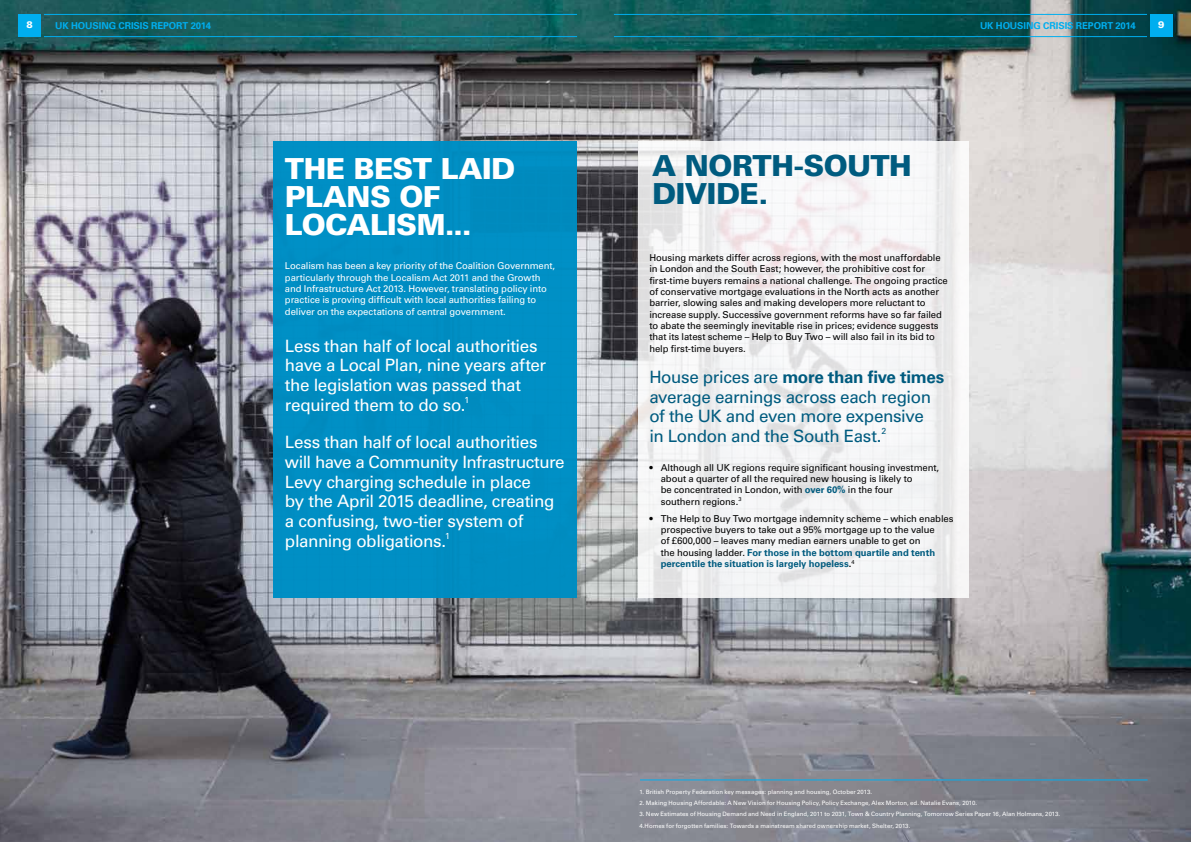
<style>
.page{position:relative;width:1191px;height:842px;background:#fff}
.page>*{position:absolute;margin:0;border:0;box-sizing:border-box;transform-origin:0 0}
.t1{font:900 29px/28.3px "Univers LT";letter-spacing:-.02em;color:#fff}
.t2{font:900 29px/28.3px "Univers LT";letter-spacing:-.02em;color:#005b7f}
.t3{font:17px/19.8px "Univers LT";letter-spacing:-.025em;color:#fff}
.t4{font:17px/19.8px "Univers LT";letter-spacing:-.025em;color:#005b7f}
.t5{font:9.5px/11.3px "Univers LT";letter-spacing:-.01em;color:#000}
.t6{font:9.5px/11.3px "Univers LT";letter-spacing:-.01em;color:#fff}
.t7{font:700 9.5px "Univers LT";letter-spacing:-.01em;color:#00aeef}
.t8{font:900 9.5px "Univers LT";color:#fff}
.t9{font:8.7px "Univers LT";color:#fff}
.t10{font:8.7px "Univers LT";color:#005b7f}
.t11{font:6px/11.3px "Univers LT";letter-spacing:.005em;color:#fff}
.s1{font-weight:700}
.s2{font-weight:700;color:#005b7f}
</style>
<div class="page">
<img style="left:0;top:0;width:1191px;height:842px">
<svg style="left:637px;top:142px;width:331px;height:456px;fill:#f4f5f6"></svg>
<div style="left:274px;top:142px;width:303px;height:456px;background:#0092c8"></div>
<hr style="left:640px;top:780px;width:507px;height:1px;background:#00aeef">
<div style="left:1149px;top:14px;width:23px;height:23px;background:#00aeef"></div>
<div style="left:18px;top:14px;width:23px;height:23px;background:#00aeef"></div>
<hr style="left:614px;top:14px;width:533px;height:1px;background:#00aeef">
<hr style="left:44px;top:36px;width:533px;height:1px;background:#00aeef">
<hr style="left:44px;top:14px;width:533px;height:1px;background:#00aeef">
<hr style="left:614px;top:36px;width:533px;height:1px;background:#00aeef">
<p class="t8" style="left:27px;top:19px;width:8px">8</p>
<p class="t7" style="left:55px;top:20px;width:70px">UK HOUSING crisis</p>
<p class="t7" style="left:151px;top:20px;width:8px">report</p>
<p class="t7" style="left:191px;top:20px;width:22px">2014</p>
<p class="t7" style="left:980px;top:20px;width:70px">UK HOUSING crisis</p>
<p class="t7" style="left:1075px;top:20px;width:8px">report</p>
<p class="t7" style="left:1115px;top:20px;width:22px">2014</p>
<p class="t8" style="left:1158px;top:19px;width:8px">9</p>
<h1 class="t1" style="left:285px;top:154px;width:214px">TH E BEST LAID<br>PLANS OF<br>LOCALISM</h1>
<h1 class="t1" style="left:445px;top:210px;width:28px">...</h1>
<p class="t6" style="left:285px;top:260px;width:272px">Localism has been a key priority of the Coalition Government, particularly through the Localism Act 2011 and the Growth and Infrastructure Act 2013. However, translating policy into practice is proving difficult with local authorities failing to deliver on the expectations of central government.</p>
<h2 class="t3" style="left:285px;top:336px;width:263px">Less than half of local authorities have a Local Plan, nine years after the legislation was passed that required them to do so.</h2>
<p class="t9" style="left:464px;top:395px;width:6px">1</p>
<h2 class="t3" style="left:285px;top:432px;width:281px">Less than half of local authorities will have a Community Infrastructure<br>Levy charging schedule in place<br>by the April 2015 deadline, creating a confusing, two-tier system of planning obligations.</h2>
<p class="t9" style="left:445px;top:531px;width:6px">1</p>
<h1 class="t2" style="left:652px;top:151px;width:257px">A NORTH-SOUTH<br>DIVID</h1>
<h1 class="t2" style="left:739px;top:179px;width:30px">E.</h1>
<p class="t5" style="left:649px;top:252px;width:300px">Housing markets differ across regions, with the most unaffordable in London and the South East; however, the prohibitive cost for first-time buyers remains a national challenge. The ongoing practice of conservative mortgage evaluations in the North acts as another barrier, slowing sales and making developers more reluctant to increase supply. Successive government reforms have so far failed to abate the seemingly inevitable rise in prices; evidence suggests that its latest scheme – Help to Buy Two – will also fail in its bid to help first-time buyers.</p>
<h2 class="t4" style="left:649px;top:367px;width:296px">House prices are <span class="s1">more than five times </span>average earnings across each region of the UK and even more expensive<br>in London and the South East.</h2>
<p class="t10" style="left:881px;top:426px;width:6px">2</p>
<p class="t5" style="left:660px;top:462px;width:280px;text-indent:-11px">• Although all UK regions require significant housing investment, about a quarter of all the required new housing is likely to<br>be concentrated in London, with <span class="s2">over 60%</span> in the four<br>southern regions.<sup>3</sup></p>
<p class="t5" style="left:660px;top:513px;width:294px;text-indent:-11px">• The Help to Buy Two mortgage indemnity scheme – which enables prospective buyers to take out a 95% mortgage up to the value<br>of £600,000 – leaves many median earners unable to get on<br>the housing ladder. <span class="s2">For those in the bottom quartile and tenth percentile the situation is largely hopeless</span><span class="s1">.</span><sup>4</sup></p>
<p class="t11" style="left:639px;top:786px;width:234px">1. British Property Federation key messages: planning and housing, October 2013.</p>
<p class="t11" style="left:639px;top:797px;width:339px">2. Making Housing Affordable: A New Vision for Housing Policy, Policy Exchange, Alex Morton, ed. Natalie Evans, 2010.</p>
<p class="t11" style="left:639px;top:809px;width:422px">3. New Estimates of Housing Demand and Need in England, 2011 to 2031, Town &amp; Country Planning, Tomorrow Series Paper 16, Alan Holmans, 2013.<br>4.Homes for forgotten families: Towards a mainstream shared ownership market, Shelter, 2013.</p>
</div>
